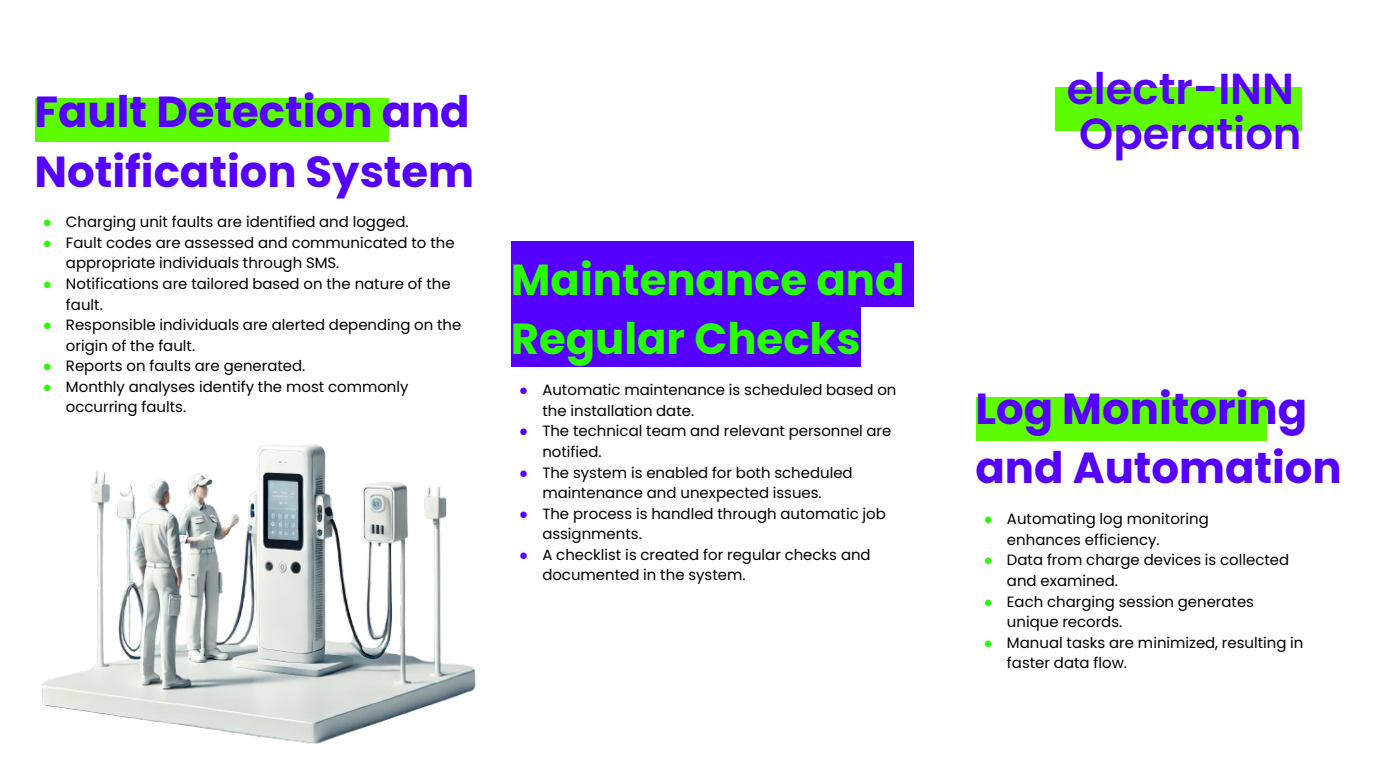
<style>
.page{position:relative;width:1386px;height:780px;background:#fff}
.page>*{position:absolute;margin:0;border:0;box-sizing:border-box;transform-origin:0 0}
.t1{font:700 43.4px/59.8px "Poppins";color:#50f}
.t2{font:700 43.4px/59.8px "Poppins";color:#28fc00}
.t3{font:600 43.4px "Poppins";color:#50f}
.t4{font:14.88px/20.6px "Poppins";color:#000}
.s1{font-family:"Times New Roman";color:#28fc00}
.s2{font-family:"Times New Roman";color:#50f}
</style>
<div class="page">
<img style="left:42px;top:444px;width:434px;height:300px">
<div style="left:975px;top:397px;width:290px;height:44px;background:#5dfc00"></div>
<div style="left:35px;top:98px;width:353px;height:44px;background:#5dfc00"></div>
<div style="left:1055px;top:87px;width:246px;height:44px;background:#5dfc00"></div>
<div style="left:511px;top:241px;width:296px;height:66px;background:#50f"></div>
<div style="left:807px;top:241px;width:9px;height:66px;background:#50f"></div>
<div style="left:816px;top:241px;width:88px;height:66px;background:#50f"></div>
<div style="left:904px;top:241px;width:9px;height:66px;background:#50f"></div>
<div style="left:511px;top:301px;width:174px;height:65px;background:#50f"></div>
<div style="left:685px;top:301px;width:9px;height:65px;background:#50f"></div>
<div style="left:694px;top:301px;width:166px;height:65px;background:#50f"></div>
<p class="t1" style="left:34px;top:82px;width:441px">Fault Detection and<br>Notification System</p>
<p class="t4" style="left:43px;top:212px;width:367px"><span class="s1">●</span> Charging unit faults are identified and logged.</p>
<p class="t4" style="left:66px;top:232px;width:390px;text-indent:-23px"><span class="s1">●</span> Fault codes are assessed and communicated to the appropriate individuals through SMS.</p>
<p class="t4" style="left:66px;top:273px;width:386px;text-indent:-23px"><span class="s1">●</span> Notifications are tailored based on the nature of the fault.</p>
<p class="t4" style="left:66px;top:314px;width:397px;text-indent:-23px"><span class="s1">●</span> Responsible individuals are alerted depending on the origin of the fault.</p>
<p class="t4" style="left:43px;top:355px;width:264px"><span class="s1">●</span> Reports on faults are generated.</p>
<p class="t4" style="left:66px;top:376px;width:344px;text-indent:-23px"><span class="s1">●</span> Monthly analyses identify the most commonly occurring faults.</p>
<p class="t2" style="left:511px;top:250px;width:395px">Maintenance and<br>Regular Checks</p>
<p class="t4" style="left:542px;top:380px;width:355px;text-indent:-23px"><span class="s2">●</span> Automatic maintenance is scheduled based on the installation date.</p>
<p class="t4" style="left:542px;top:421px;width:350px;text-indent:-23px"><span class="s2">●</span> The technical team and relevant personnel are notified.</p>
<p class="t4" style="left:519px;top:462px;width:335px;text-align:center"><span class="s2">●</span> The system is enabled for both scheduled maintenance and unexpected issues.</p>
<p class="t4" style="left:542px;top:503px;width:345px;text-indent:-23px"><span class="s2">●</span> The process is handled through automatic job assignments.</p>
<p class="t4" style="left:542px;top:544px;width:330px;text-indent:-23px"><span class="s2">●</span> A checklist is created for regular checks and documented in the system.</p>
<p class="t3" style="left:1066px;top:63px;width:228px">electr-INN</p>
<p class="t3" style="left:1079px;top:109px;width:224px">Operation</p>
<p class="t1" style="left:975px;top:378px;width:368px">Log Monitoring and Automation</p>
<p class="t4" style="left:1006px;top:508px;width:203px;text-indent:-23px"><span class="s1">●</span> Automating log monitoring enhances efficiency.</p>
<p class="t4" style="left:1006px;top:549px;width:284px;text-indent:-23px"><span class="s1">●</span> Data from charge devices is collected and examined.</p>
<p class="t4" style="left:1006px;top:590px;width:248px;text-indent:-23px"><span class="s1">●</span> Each charging session generates unique records.</p>
<p class="t4" style="left:1006px;top:632px;width:298px;text-indent:-23px"><span class="s1">●</span> Manual tasks are minimized, resulting in faster data flow.</p>
</div>
